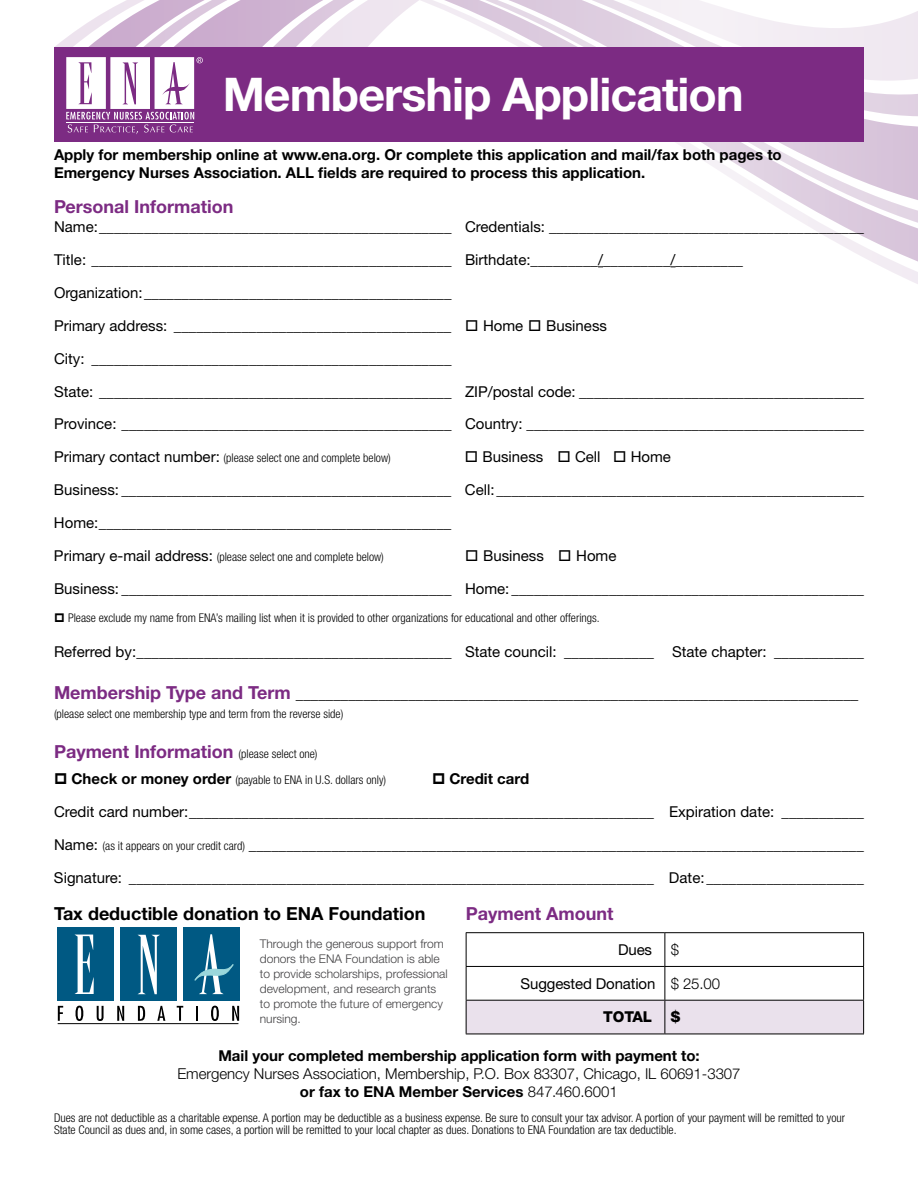
<style>
.page{position:relative;width:918px;height:1188px;background:#fff}
.page>*{position:absolute;margin:0;border:0;box-sizing:border-box;transform-origin:0 0}
.t1{font:700 46.5px "Helvetica Neue LT Std";letter-spacing:-.02em;color:#fff}
.t2{font:700 18px "Helvetica Neue LT Std";color:#7c2b83}
.t3{font:700 18px "Helvetica Neue LT Std";color:#000}
.t4{font:15px/33px "Helvetica Neue LT Std";color:#000}
.t5{font:800 15px/31.5px "Helvetica Neue LT Std";letter-spacing:-.01em;color:#000}
.t6{font:700 15px/18px "Helvetica Neue LT Std";color:#000}
.t7{font:300 15px/18px "Helvetica Neue LT Std";letter-spacing:-.005em;color:#000;text-align:center}
.t8{font:300 condensed 12px/12px "Helvetica Neue LT Std";color:#000}
.t9{font:300 12px/15px "Helvetica Neue LT Std";color:#414042}
.s1{font-weight:400}
.s2{font-weight:800}
.s3{font-weight:400;font-stretch:normal;font-size:15px}
.s4{font-size:18px;color:#7c2b83}
.s5{font-weight:300;font-stretch:condensed;font-size:12px;color:#000}
.s6{font-weight:700;font-stretch:normal;font-size:15px}
.s7{font-weight:300;font-stretch:condensed;font-size:12px}
.s8{font-weight:300}
.s9{font-weight:700}
</style>
<div class="page">
<svg style="left:88px;top:0;width:830px;height:284px"></svg>
<div style="left:54px;top:47px;width:810px;height:95px;background:#7c2b83"></div>
<svg style="left:66px;top:57px;width:137px;height:77px"></svg>
<svg style="left:467px;top:933px;width:396px;height:101px"></svg>
<hr style="left:466px;top:932px;width:199px;height:1px;background:#000">
<hr style="left:466px;top:933px;width:1px;height:33px;background:#000">
<hr style="left:665px;top:932px;width:199px;height:1px;background:#000">
<hr style="left:664px;top:933px;width:1px;height:33px;background:#000">
<hr style="left:863px;top:933px;width:1px;height:33px;background:#000">
<hr style="left:466px;top:966px;width:199px;height:1px;background:#000">
<hr style="left:466px;top:967px;width:1px;height:33px;background:#000">
<hr style="left:665px;top:966px;width:199px;height:1px;background:#000">
<hr style="left:664px;top:967px;width:1px;height:33px;background:#000">
<hr style="left:863px;top:967px;width:1px;height:33px;background:#000">
<hr style="left:466px;top:1000px;width:199px;height:1px;background:#000">
<hr style="left:466px;top:1001px;width:1px;height:33px;background:#000">
<hr style="left:665px;top:1000px;width:199px;height:1px;background:#000">
<hr style="left:664px;top:1001px;width:1px;height:33px;background:#000">
<hr style="left:863px;top:1001px;width:1px;height:33px;background:#000">
<hr style="left:466px;top:1034px;width:199px;height:1px;background:#000">
<hr style="left:665px;top:1034px;width:199px;height:1px;background:#000">
<hr style="left:58px;top:1023px;width:180px;height:1px;background:#000">
<svg style="left:58px;top:1006px;width:5px;height:15px"></svg>
<svg style="left:76px;top:1006px;width:7px;height:15px"></svg>
<svg style="left:97px;top:1006px;width:7px;height:15px"></svg>
<svg style="left:117px;top:1006px;width:7px;height:15px"></svg>
<svg style="left:138px;top:1006px;width:7px;height:15px"></svg>
<svg style="left:157px;top:1006px;width:8px;height:15px"></svg>
<svg style="left:177px;top:1006px;width:6px;height:15px"></svg>
<svg style="left:196px;top:1006px;width:2px;height:15px"></svg>
<svg style="left:211px;top:1006px;width:8px;height:15px"></svg>
<svg style="left:232px;top:1006px;width:7px;height:15px"></svg>
<div style="left:57px;top:927px;width:57px;height:74px;background:#005983"></div>
<div style="left:120px;top:927px;width:57px;height:74px;background:#005983"></div>
<div style="left:184px;top:927px;width:56px;height:74px;background:#005983"></div>
<svg style="left:138px;top:935px;width:22px;height:59px"></svg>
<svg style="left:75px;top:935px;width:19px;height:59px"></svg>
<svg style="left:194px;top:934px;width:40px;height:60px"></svg>
<h1 class="t1" style="left:223px;top:66px;width:522px">Membership Application</h1>
<p class="t6" style="left:54px;top:145px;width:729px">Apply for membership online at www.ena.org. Or complete this application and mail/fax both pages to<br>Emergency Nurses Association. ALL fields are required to process this application.</p>
<p class="t2" style="left:54px;top:195px;width:181px">Personal Information</p>
<p class="t5" style="left:54px;top:211px;width:811px"><span class="s1">Name:</span>_______________________________________________ <span class="s1">Credentials:</span> __________________________________________</p>
<p class="t4" style="left:54px;top:243px;width:691px">Title: ________________________________________________ Birthdate:<span class="s2">_________</span>/<span class="s2">_________</span>/<span class="s2">_________</span></p>
<p class="t4" style="left:54px;top:276px;width:399px">Organization:_________________________________________</p>
<p class="t7" style="left:54px;top:317px;width:555px"><span class="s1">Primary address:</span> _____________________________________ □ <span class="s1">Home</span> □ <span class="s1">Business</span></p>
<p class="t4" style="left:54px;top:342px;width:399px">City: ________________________________________________</p>
<p class="t5" style="left:54px;top:376px;width:811px"><span class="s1">State:</span> _______________________________________________ <span class="s1">ZIP/postal code:</span> ______________________________________<br><span class="s1">Province:</span> ____________________________________________ <span class="s1">Country: _____________________________________________</span></p>
<p class="t8" style="left:54px;top:452px;width:338px"><span class="s3">Primary contact number:</span> (please select one and complete below)</p>
<p class="t4" style="left:465px;top:440px;width:207px">□ Business □ Cell □ Home</p>
<p class="t4" style="left:54px;top:473px;width:811px">Business: ____________________________________________ Cell:_________________________________________________</p>
<p class="t4" style="left:54px;top:506px;width:399px">Home:_______________________________________________</p>
<p class="t8" style="left:54px;top:551px;width:331px"><span class="s3">Primary e-mail address:</span> (please select one and complete below)</p>
<p class="t4" style="left:465px;top:539px;width:153px">□ Business □ Home</p>
<p class="t4" style="left:54px;top:572px;width:811px">Business: ____________________________________________ Home: _______________________________________________</p>
<p class="t8" style="left:68px;top:611px;width:533px">Please exclude my name from ENA’s mailing list when it is provided to other organizations for educational and other offerings.</p>
<p class="t4" style="left:54px;top:635px;width:811px">Referred by:__________________________________________ State council: ____________ State chapter: ____________</p>
<p class="t6" style="left:54px;top:684px;width:806px"><span class="s4">Membership Type and Term</span> ___________________________________________________________________________</p>
<p class="t8" style="left:54px;top:708px;width:291px">(please select one membership type and term from the reverse side)</p>
<p class="t2" style="left:54px;top:740px;width:265px">Payment Information <span class="s5">(please select one)</span></p>
<p class="t8" style="left:72px;top:774px;width:316px"><span class="s6">Check or money order</span> (payable to ENA in U.S. dollars only)</p>
<p class="t6" style="left:450px;top:769px;width:81px">Credit card</p>
<p class="t4" style="left:54px;top:795px;width:811px">Credit card number:______________________________________________________________ Expiration date: ___________<br>Name: <span class="s7">(as it appears on your credit card)</span> <span class="s2">__________________________________________________________________________________</span></p>
<p class="t4" style="left:54px;top:861px;width:812px">Signature: ______________________________________________________________________ Date: _____________________</p>
<p class="t2" style="left:466px;top:902px;width:149px">Payment Amount</p>
<p class="t4" style="left:618px;top:933px;width:63px">Dues <span class="s8">$</span></p>
<p class="t4" style="left:521px;top:967px;width:201px">Suggested Donation <span class="s8">$ 25.00</span></p>
<p class="t5" style="left:603px;top:1001px;width:50px">TOTAL</p>
<p class="t5" style="left:671px;top:1001px;width:11px">$</p>
<p class="t3" style="left:54px;top:902px;width:373px">Tax deductible donation to ENA Foundation</p>
<p class="t9" style="left:260px;top:936px;width:189px">Through the generous support from donors the ENA Foundation is able to provide scholarships, professional development, and research grants to promote the future of emergency nursing.</p>
<p class="t6" style="left:218px;top:1046px;width:483px">Mail your completed membership application form with payment to:</p>
<p class="t7" style="left:177px;top:1064px;width:565px">Emergency Nurses Association, Membership, P.O. Box 83307, Chicago, IL 60691-3307 <span class="s9">or fax to ENA Member Services</span> 847.460.6001</p>
<p class="t8" style="left:54px;top:1112px;width:793px">Dues are not deductible as a charitable expense. A portion may be deductible as a business expense. Be sure to consult your tax advisor. A portion of your payment will be remitted to your<br>State Council as dues and, in some cases, a portion will be remitted to your local chapter as dues. Donations to ENA Foundation are tax deductible.</p>
</div>
